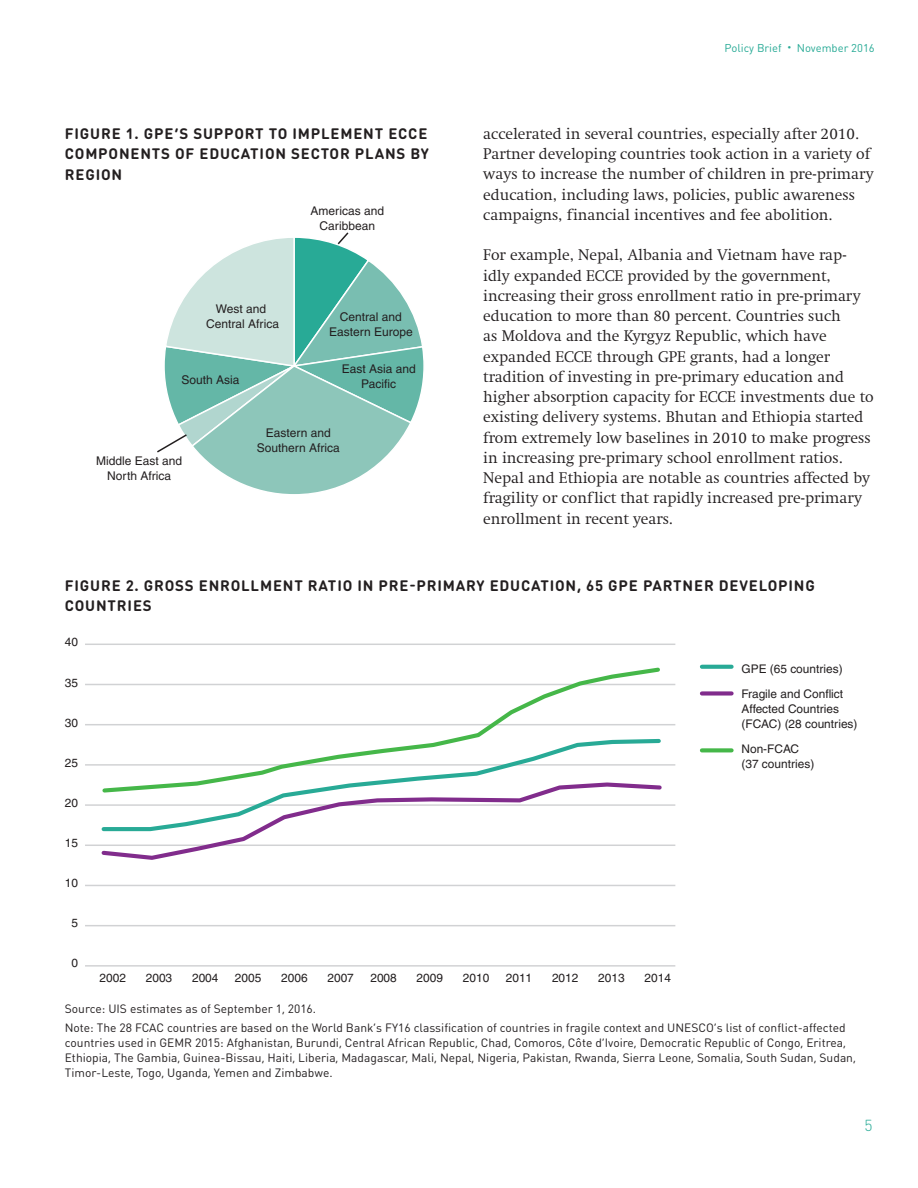
<style>
.page{position:relative;width:918px;height:1188px;background:#fff}
.page>*{position:absolute;margin:0;border:0;box-sizing:border-box;transform-origin:0 0}
.t1{font:300 15.75px/20.2px "Swift LT Std";color:#231f20}
.t2{font:300 15.75px "DIN Round Pro";color:#28aa96}
.t3{font:700 15px/20.2px "DIN Round Pro";letter-spacing:.055em;color:#231f20}
.t4{font:12px/15px "DIN Round Pro";color:#231f20}
.t5{font:12px/15px "Helvetica";color:#231f20;text-align:center}
.t6{font:11.85px/14.9px "Helvetica";color:#231f20}
.t7{font:11.25px "DIN Round Pro";color:#28aa96}
.s1{font-size:7.5px}
</style>
<div class="page">
<svg style="left:157px;top:232px;width:267px;height:262px"></svg>
<hr style="left:85px;top:644px;width:590px;height:1px;background:#d1d2d4">
<hr style="left:85px;top:764px;width:590px;height:2px;background:#d1d2d4">
<hr style="left:85px;top:684px;width:590px;height:1px;background:#d1d2d4">
<hr style="left:85px;top:724px;width:590px;height:1px;background:#d1d2d4">
<hr style="left:85px;top:804px;width:590px;height:2px;background:#d1d2d4">
<hr style="left:85px;top:845px;width:590px;height:1px;background:#d1d2d4">
<hr style="left:85px;top:885px;width:590px;height:1px;background:#d1d2d4">
<hr style="left:85px;top:925px;width:590px;height:1px;background:#d1d2d4">
<hr style="left:85px;top:965px;width:590px;height:2px;background:#d1d2d4">
<svg style="left:100px;top:665px;width:634px;height:101px"></svg>
<svg style="left:99px;top:737px;width:564px;height:43px"></svg>
<svg style="left:99px;top:780px;width:565px;height:80px"></svg>
<p class="t3" style="left:65px;top:123px;width:160px">FIGURE 1. GPE’S SUPPO</p>
<p class="t3" style="left:245px;top:123px;width:97px">RT TO IMPLEME</p>
<p class="t3" style="left:363px;top:123px;width:66px">NT ECCE</p>
<p class="t3" style="left:65px;top:143px;width:12px">COMPO</p>
<p class="t3" style="left:65px;top:143px;width:366px;text-indent:54px">NENTS OF EDUCATION SECTOR PLANS BY<br>REGION</p>
<p class="t5" style="left:311px;top:204px;width:75px">Americas and<br>Caribbean</p>
<p class="t5" style="left:206px;top:301px;width:74px">West and<br>Central Africa</p>
<p class="t5" style="left:182px;top:372px;width:60px">South Asia</p>
<p class="t5" style="left:329px;top:310px;width:85px">Central and<br>Eastern Europe</p>
<p class="t5" style="left:342px;top:362px;width:76px">East Asia and<br>Pacific</p>
<p class="t5" style="left:96px;top:453px;width:88px">Middle East and<br>North Africa</p>
<p class="t5" style="left:257px;top:426px;width:85px">Eastern and<br>Southern Africa</p>
<p class="t7" style="left:725px;top:40px;width:152px">Policy Brief <span class="s1">•</span> November 2016</p>
<p class="t1" style="left:483px;top:124px;width:392px">accelerated in several countries, especially after 2010.<br>Partner developing countries took action in a variety of ways to increase the number of children in pre-primary education, including laws, policies, public awareness campaigns, financial incentives and fee abolition.</p>
<p class="t1" style="left:483px;top:245px;width:392px">For example, Nepal, Albania and Vietnam have rap&shy;idly expanded ECCE provided by the government, increasing their gross enrollment ratio in pre-primary education to more than 80 percent. Countries such<br>as Moldova and the Kyrgyz Republic, which have expanded ECCE through GPE grants, had a longer tradition of investing in pre-primary education and higher absorption capacity for ECCE investments due to existing delivery systems. Bhutan and Ethiopia started from extremely low baselines in 2010 to make progress in increasing pre-primary school enrollment ratios.<br>Nepal and Ethiopia are notable as countries affected by fragility or conflict that rapidly increased pre-primary enrollment in recent years.</p>
<p class="t3" style="left:65px;top:575px;width:750px">FIGURE 2. GROSS ENROLLMENT RATIO IN PRE-PRIMARY EDUCATION, 65 GPE PARTNER DEVELOPING<br>COUNTRIES</p>
<p class="t6" style="left:65px;top:635px;width:15px">40</p>
<p class="t6" style="left:65px;top:675px;width:15px">35</p>
<p class="t6" style="left:65px;top:715px;width:15px">30</p>
<p class="t6" style="left:65px;top:755px;width:15px">25</p>
<p class="t6" style="left:65px;top:795px;width:15px">20</p>
<p class="t6" style="left:65px;top:835px;width:15px">15</p>
<p class="t6" style="left:65px;top:875px;width:15px">10</p>
<p class="t6" style="left:71px;top:916px;width:8px">5</p>
<p class="t6" style="left:71px;top:956px;width:8px">0</p>
<p class="t6" style="left:742px;top:656px;width:103px;line-height:25.2px">GPE (65 countries)<br>Fragile and Conflict</p>
<p class="t6" style="left:742px;top:701px;width:117px">Affected Countries (FCAC) (28 countries)</p>
<p class="t6" style="left:742px;top:741px;width:74px">Non-FCAC (37 countries)</p>
<p class="t6" style="left:100px;top:971px;width:28px">2002</p>
<p class="t6" style="left:146px;top:971px;width:28px">2003</p>
<p class="t6" style="left:192px;top:971px;width:28px">2004</p>
<p class="t6" style="left:235px;top:971px;width:28px">2005</p>
<p class="t6" style="left:281px;top:971px;width:28px">2006</p>
<p class="t6" style="left:327px;top:971px;width:28px">2007</p>
<p class="t6" style="left:370px;top:971px;width:28px">2008</p>
<p class="t6" style="left:417px;top:971px;width:28px">2009</p>
<p class="t6" style="left:463px;top:971px;width:28px">2010</p>
<p class="t6" style="left:506px;top:971px;width:28px">2011</p>
<p class="t6" style="left:552px;top:971px;width:28px">2012</p>
<p class="t6" style="left:598px;top:971px;width:28px">2013</p>
<p class="t6" style="left:645px;top:971px;width:28px">2014</p>
<p class="t4" style="left:65px;top:998px;width:782px;line-height:19.5px">Source: UIS estimates as of September 1, 2016.<br>Note: The 28 FCAC countries are based on the World Bank’s FY16 classification of countries in fragile context and UNESCO’s list of conflict-affected</p>
<p class="t4" style="left:65px;top:1035px;width:793px">countries used in GEMR 2015: Afghanistan, Burundi, Central African Republic, Chad, Comoros, Côte d’Ivoire, Democratic Republic of Congo, Eritrea,<br>Ethiopia, The Gambia, Guinea-Bissau, Haiti, Liberia, Madagascar, Mali, Nepal, Nigeria, Pakistan, Rwanda, Sierra Leone, Somalia, South Sudan, Sudan,<br>Timor-Leste, Togo, Uganda, Yemen and Zimbabwe.</p>
<p class="t2" style="left:865px;top:1115px;width:10px">5</p>
</div>
